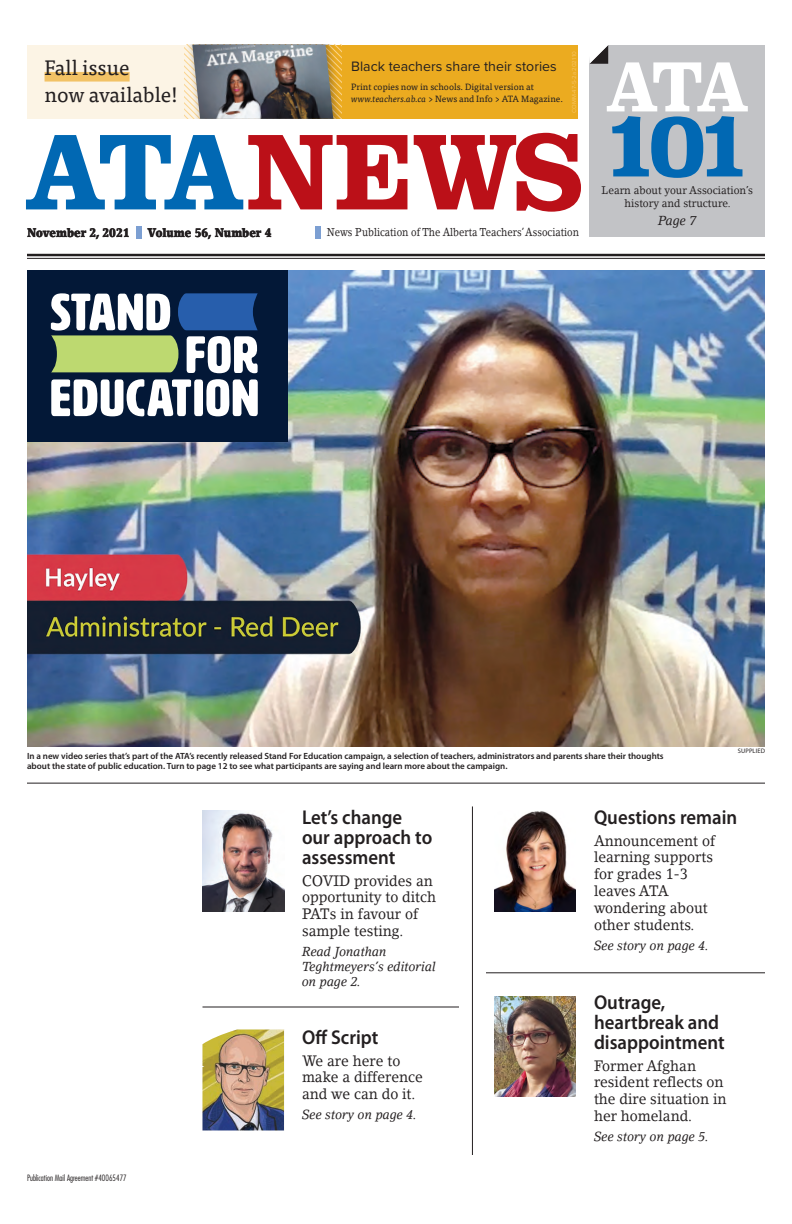
<style>
.page{position:relative;width:792px;height:1224px;background:#fff}
.page>*{position:absolute;margin:0;border:0;box-sizing:border-box;transform-origin:0 0}
.body_no_indent{font:700 88px "Superclarendon";color:#0168b3;scale:.95 1}
.t1{font:900 68.1px "Lino Letter Std";letter-spacing:-.02em;color:#231f20}
.body_no_indent-2{font:700 66px "Superclarendon";color:#fff;scale:.95 1}
.t2{font:20.9px/26.9px "Tisa Pro";color:#231f20}
.Cover_TofC_Heading{font:600 20px/20px "Myriad Pro";color:#231f20;scale:.94 1}
.Cover_TofC_Pagedirec{font:600 20px "Myriad Pro";color:#231f20;scale:.94 1}
.Cover_TofC-Descripti{font:15px/17px "Lino Letter Std";color:#231f20;scale:.93 1}
.t3{font:14.2px "Proxima Nova";color:#231f20}
.Cover_TofC_Pagedirec-2{font:italic 13px/15px "Lino Letter Std";color:#231f20;scale:.95 1}
.FrontPage-Date_Volum{font:900 12.6px "Lino Letter Std";color:#231f20;scale:.85 1}
.FrontPage-Date_Volum-2{font:11.3px "Lino Letter Std";color:#231f20;scale:.85 1}
.Cover_TofC-Descripti-2{font:11px "Lino Letter Std";color:#231f20;scale:.93 1}
.t4{font:9.1px/12.6px "Tisa Pro";color:#231f20}
.photo_caption_Myriad{font:600 9px/10px "Myriad Pro";color:#231f20}
.t5{font:300 condensed 8.5px "Futura Std";color:#231f20}
.photo_credit{font:6.5px "Myriad Pro";letter-spacing:.02em;color:#231f20}
.t6{font:6px "Proxima Nova";color:#f9c564}
.s1{font-style:italic}
</style>
<div class="page">
<hr style="left:27px;top:254px;width:738px;height:2px;background:#231f20">
<hr style="left:27px;top:258px;width:738px;height:1px;background:#231f20">
<svg style="left:26px;top:133px;width:555px;height:79px"></svg>
<div style="left:136px;top:226px;width:5px;height:13px;background:#7c9fd2"></div>
<div style="left:315px;top:226px;width:6px;height:12px;background:#7c9fd2"></div>
<div style="left:590px;top:45px;width:175px;height:192px;background:#c2c3c6"></div>
<svg style="left:589px;top:45px;width:19px;height:19px"></svg>
<div style="left:305px;top:45px;width:273px;height:74px;background:#ebab20"></div>
<div style="left:27px;top:45px;width:284px;height:74px;background:#fcf4e5"></div>
<div style="left:45px;top:72px;width:85px;height:10px;background:#f2c265"></div>
<div style="left:186px;top:45px;width:164px;height:74px;background:#231f20;opacity:.4"></div>
<img style="left:192px;top:45px;width:141px;height:74px">
<img style="left:27px;top:270px;width:738px;height:477px">
<div style="left:27px;top:270px;width:261px;height:171px;background:#031837"></div>
<svg style="left:51px;top:379px;width:207px;height:37px"></svg>
<svg style="left:51px;top:293px;width:207px;height:80px"></svg>
<img style="left:202px;top:810px;width:82px;height:101px">
<img style="left:202px;top:1030px;width:82px;height:100px">
<hr style="left:27px;top:783px;width:738px;height:1px;background:#231f20">
<img style="left:494px;top:811px;width:82px;height:100px">
<img style="left:494px;top:996px;width:82px;height:101px">
<hr style="left:472px;top:806px;width:1px;height:349px;background:#231f20">
<hr style="left:202px;top:1007px;width:257px;height:1px;background:#231f20">
<hr style="left:486px;top:973px;width:279px;height:1px;background:#231f20">
<p class="t2" style="left:45px;top:53px;width:135px">Fall issue<br>now available!</p>
<p class="t3" style="left:351px;top:55px;width:207px">Black teachers share their stories</p>
<p class="t4" style="left:351px;top:80px;width:213px">Print copies now in schools. Digital version at <span class="s1">www.teachers.ab.ca</span> &gt; News and Info &gt; ATA Magazine.</p>
<p class="t6" style="left:570px;top:113px;width:63px;rotate:-90deg">COMM-47-5-2a 2021 10</p>
<p class="FrontPage-Date_Volum" style="left:27px;top:225px;width:122px">November 2, 2021</p>
<p class="FrontPage-Date_Volum" style="left:147px;top:225px;width:147px">Volume 56, Number 4</p>
<p class="FrontPage-Date_Volum-2" style="left:327px;top:226px;width:298px">News Publication of The Alberta Teachers’ Association</p>
<p class="body_no_indent-2" style="left:604px;top:38px;width:155px">ATA</p>
<p class="body_no_indent" style="left:608px;top:79px;width:148px">101</p>
<p class="Cover_TofC-Descripti-2" style="left:625px;top:196px;width:115px">history and structure.</p>
<p class="Cover_TofC_Pagedirec-2" style="left:658px;top:213px;width:42px">Page 7</p>
<p class="Cover_TofC-Descripti-2" style="left:602px;top:183px;width:164px">Learn about your Association’s</p>
<p class="photo_caption_Myriad" style="left:27px;top:751px;width:638px">In a new video series that’s part of the ATA’s recently released Stand For Education campaign, a selection of teachers, administrators and parents share their thoughts about the state of public education. Turn to page 12 to see what participants are saying and learn more about the campaign.</p>
<p class="photo_credit" style="left:738px;top:747px;width:29px">SUPPLIED</p>
<p class="Cover_TofC_Heading" style="left:302px;top:807px;width:140px">Let’s change our approach to assessment</p>
<p class="Cover_TofC-Descripti" style="left:302px;top:872px;width:146px">COVID provides an opportunity to ditch<br>PATs in favour of sample testing.</p>
<p class="Cover_TofC_Pagedirec-2" style="left:302px;top:944px;width:142px">Read Jonathan<br>Teghtmeyers’s editorial on page 2.</p>
<p class="Cover_TofC_Heading" style="left:594px;top:807px;width:154px">Questions remain</p>
<p class="Cover_TofC-Descripti" style="left:594px;top:832px;width:132px">Announcement of learning supports for grades 1-3 leaves ATA wondering about other students.</p>
<p class="Cover_TofC_Pagedirec-2" style="left:594px;top:938px;width:122px">See story on page 4.</p>
<p class="t5" style="left:27px;top:1173px;width:101px">Publication Mail Agreement #40065477</p>
<p class="Cover_TofC_Heading" style="left:594px;top:992px;width:141px">Outrage, heartbreak and disappointment</p>
<p class="Cover_TofC-Descripti" style="left:594px;top:1057px;width:144px">Former Afghan resident reflects on the dire situation in her homeland.</p>
<p class="Cover_TofC_Pagedirec-2" style="left:594px;top:1129px;width:122px">See story on page 5.</p>
<p class="Cover_TofC_Pagedirec" style="left:302px;top:1025px;width:83px">Off Script</p>
<p class="Cover_TofC-Descripti" style="left:302px;top:1052px;width:132px">We are here to make a difference and we can do it.</p>
<p class="Cover_TofC_Pagedirec-2" style="left:302px;top:1107px;width:122px">See story on page 4.</p>
<p class="t1" style="left:284px;top:1034px;width:361px">Off Script</p>
</div>
